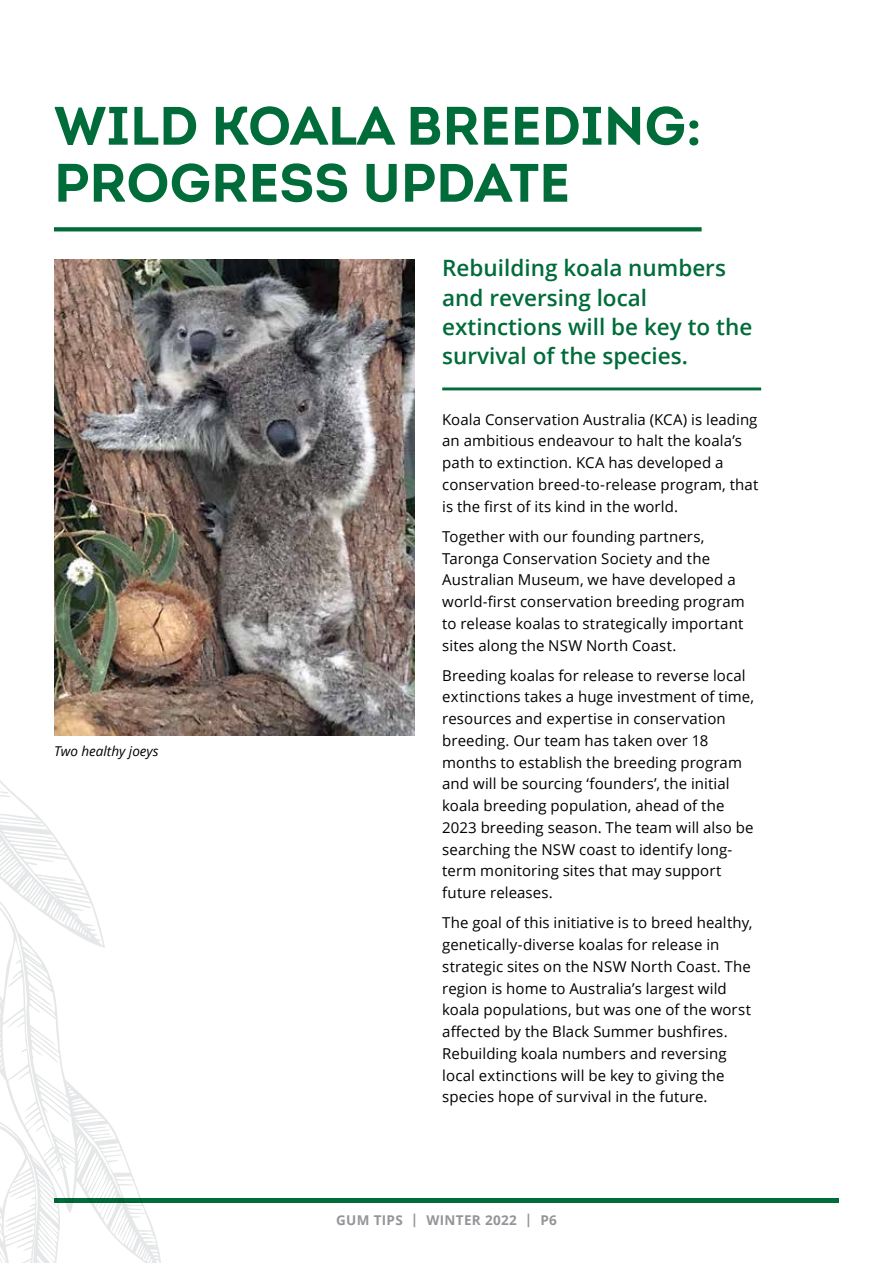
<style>
.page{position:relative;width:893px;height:1263px;background:#fff}
.page>*{position:absolute;margin:0;border:0;box-sizing:border-box;transform-origin:0 0}
.t1{font:700 54px/57px "Intro";color:#006c3a}
.t2{font:600 22.5px/29.2px "Open Sans";color:#006c3a}
.t3{font:15px/21.8px "Open Sans";letter-spacing:.005em;color:#000}
.t4{font:700 13.5px "Open Sans";letter-spacing:.025em;color:#939598}
.t5{font:italic 13.5px "Open Sans";color:#000}
</style>
<div class="page">
<div style="left:54px;top:1198px;width:785px;height:5px;background:#006c3a"></div>
<svg style="left:0;top:780px;width:161px;height:483px"></svg>
<hr style="left:442px;top:387px;width:319px;height:3px;background:#006c3a">
<svg style="left:54px;top:227px;width:648px;height:4px;background:#0d7344"></svg>
<img style="left:54px;top:259px;width:361px;height:477px">
<h1 class="t1" style="left:54px;top:97px;width:649px">WILD KOALA BREEDING:<br>PROGRESS UPDATE</h1>
<p class="t5" style="left:54px;top:742px;width:106px">Two healthy joeys</p>
<h2 class="t2" style="left:442px;top:253px;width:312px">Rebuilding koala numbers and reversing local extinctions will be key to the survival of the species.</h2>
<p class="t3" style="left:442px;top:408px;width:318px">Koala Conservation Australia (KCA) is leading an ambitious endeavour to halt the koala’s path to extinction. KCA has developed a conservation breed-to-release program, that is the first of its kind in the world.</p>
<p class="t3" style="left:442px;top:525px;width:304px">Together with our founding partners, Taronga Conservation Society and the Australian Museum, we have developed a world-first conservation breeding program to release koalas to strategically important sites along the NSW North Coast.</p>
<p class="t3" style="left:442px;top:664px;width:313px">Breeding koalas for release to reverse local extinctions takes a huge investment of time, resources and expertise in conservation breeding. Our team has taken over 18 months to establish the breeding program and will be sourcing ‘founders’, the initial koala breeding population, ahead of the 2023 breeding season. The team will also be searching the NSW coast to identify long&shy;term monitoring sites that may support future releases.</p>
<p class="t3" style="left:442px;top:912px;width:312px">The goal of this initiative is to breed healthy, genetically-diverse koalas for release in strategic sites on the NSW North Coast. The region is home to Australia’s largest wild koala populations, but was one of the worst affected by the Black Summer bushfires.<br>Rebuilding koala numbers and reversing local extinctions will be key to giving the species hope of survival in the future.</p>
<p class="t4" style="left:336px;top:1210px;width:222px">GUM TIPS | WINTER 2022 | P6</p>
</div>
